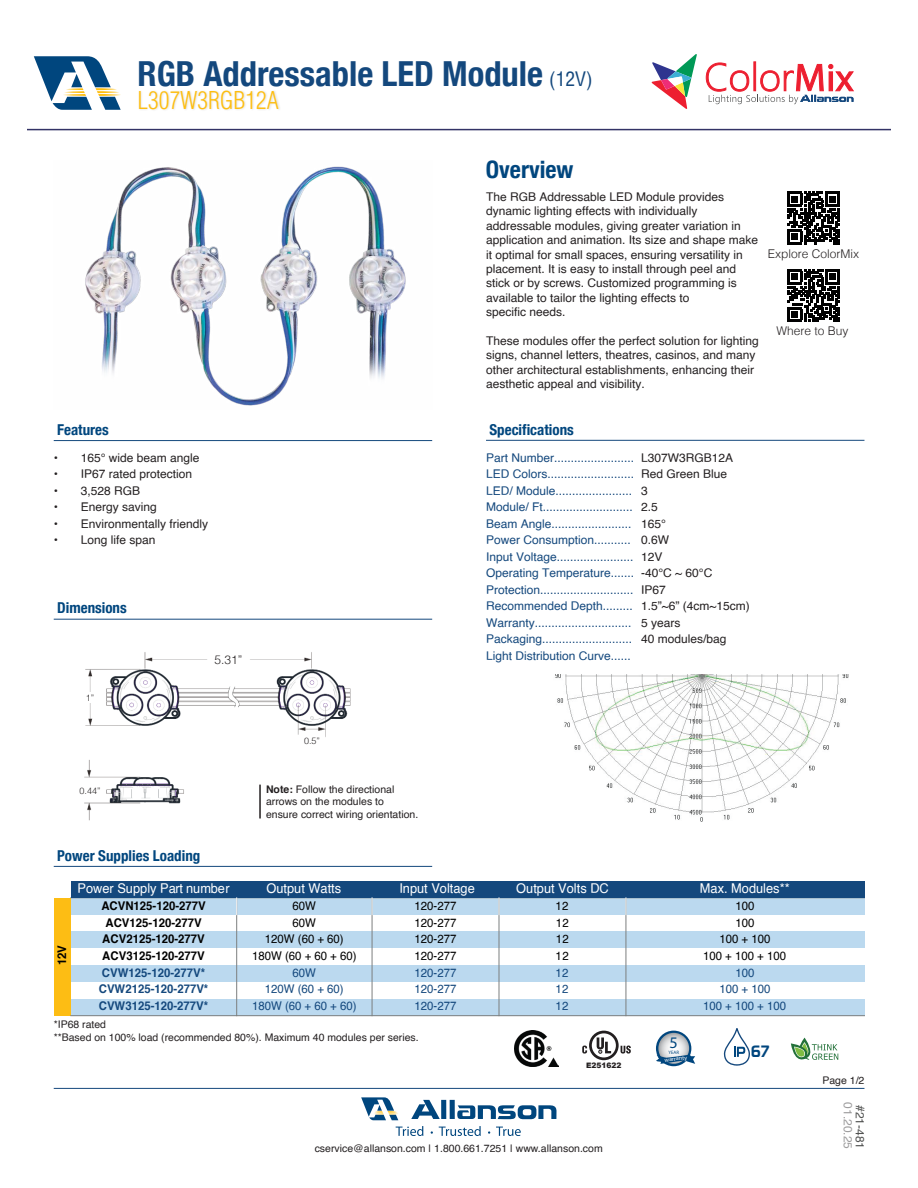
<style>
.page{position:relative;width:918px;height:1188px;background:#fff}
.page>*{position:absolute;margin:0;border:0;box-sizing:border-box;transform-origin:0 0}
.t1{font:700 condensed 34.5px "Helvetica Neue";color:#14487d}
.t2{font:300 condensed 24px "Helvetica";color:#febe10}
.t3{font:700 condensed 24px "Helvetica Neue";color:#00467e}
.t4{font:condensed 19.5px "Helvetica";color:#14487d}
.t5{font:16.2px "Myriad Pro";color:#00467e}
.t6{font:16.05px "Prototype";color:#00467e}
.t7{font:700 condensed 15px "Helvetica Neue";color:#00467e}
.t8{font:13.5px "Helvetica";color:#fff;scale:.95 1}
.t9{font:12px/14.4px "Helvetica";color:#231f20}
.t10{font:12px/16.5px "Helvetica";color:#14487d}
.t11{font:12px "Helvetica";color:#000;scale:.95 1}
.t12{font:12px "Helvetica";color:#14487d;scale:.95 1}
.t13{font:700 12px "Helvetica";color:#000;scale:.95 1}
.t14{font:700 12px "Helvetica";color:#14487d;scale:.95 1}
.t15{font:300 12px "Helvetica";color:#231f20}
.t16{font:12px "Helvetica";color:#9e9d9e}
.t17{font:12px "Helvetica";color:#515251}
.t18{font:10.5px/12.6px "Helvetica";color:#231f20}
.t19{font:300 9px "Helvetica";color:#231f20}
.t20{font:900 7.5px "Arial";color:#231f20}
.t21{font:6px "Myriad Pro";color:#fff}
.t22{font:4.8px "Myriad Pro";color:#00467e}
.s1{font-weight:700}
</style>
<div class="page">
<hr style="left:486px;top:440px;width:378px;height:1px;background:#14487d">
<hr style="left:54px;top:440px;width:378px;height:1px;background:#14487d">
<hr style="left:54px;top:619px;width:378px;height:1px;background:#14487d">
<hr style="left:54px;top:866px;width:378px;height:1px;background:#14487d">
<div style="left:71px;top:898px;width:793px;height:17px;background:#bbd9ef"></div>
<div style="left:71px;top:931px;width:793px;height:17px;background:#bbd9ef"></div>
<div style="left:71px;top:965px;width:793px;height:17px;background:#bbd9ef"></div>
<div style="left:54px;top:898px;width:17px;height:118px;background:#fdbd14"></div>
<div style="left:71px;top:999px;width:793px;height:17px;background:#bbd9ef"></div>
<hr style="left:236px;top:898px;width:1px;height:118px;background:#7c7f7f">
<hr style="left:372px;top:898px;width:1px;height:118px;background:#7c7f7f">
<hr style="left:499px;top:898px;width:1px;height:118px;background:#7c7f7f">
<hr style="left:626px;top:898px;width:1px;height:118px;background:#7c7f7f">
<hr style="left:71px;top:1015px;width:793px;height:1px;background:#7c7f7f">
<hr style="left:71px;top:898px;width:793px;height:1px;background:#7c7f7f">
<div style="left:71px;top:881px;width:793px;height:17px;background:#14487d"></div>
<svg style="left:236px;top:898px;width:1px;height:17px"></svg>
<svg style="left:372px;top:898px;width:1px;height:17px"></svg>
<svg style="left:499px;top:898px;width:1px;height:17px"></svg>
<svg style="left:626px;top:898px;width:1px;height:17px"></svg>
<svg style="left:788px;top:192px;width:52px;height:52px"></svg>
<svg style="left:788px;top:269px;width:52px;height:53px"></svg>
<div style="left:792px;top:311px;width:6px;height:7px;background:#010101"></div>
<svg style="left:656px;top:1031px;width:35px;height:35px"></svg>
<svg style="left:658px;top:1033px;width:31px;height:31px"></svg>
<svg style="left:656px;top:1055px;width:39px;height:9px"></svg>
<svg style="left:724px;top:1028px;width:26px;height:38px"></svg>
<svg style="left:791px;top:1038px;width:47px;height:22px"></svg>
<svg style="left:582px;top:1031px;width:49px;height:29px"></svg>
<img style="left:84px;top:652px;width:267px;height:169px">
<img style="left:555px;top:674px;width:294px;height:148px">
<img style="left:85px;top:166px;width:321px;height:240px">
<div style="left:267px;top:782px;width:87px;height:29px;background:#fff"></div>
<div style="left:212px;top:652px;width:33px;height:15px;background:#fff"></div>
<div style="left:78px;top:692px;width:25px;height:11px;background:#fff"></div>
<div style="left:300px;top:736px;width:24px;height:10px;background:#fff"></div>
<div style="left:78px;top:785px;width:25px;height:10px;background:#fff"></div>
<hr style="left:259px;top:785px;width:2px;height:33px;background:#231f20">
<img style="left:139px;top:91px;width:141px;height:19px">
<svg style="left:651px;top:54px;width:46px;height:55px"></svg>
<hr style="left:754px;top:62px;width:2px;height:29px;background:#ed1f30">
<svg style="left:706px;top:63px;width:148px;height:41px"></svg>
<hr style="left:54px;top:1088px;width:810px;height:1px;background:#14487d">
<hr style="left:27px;top:129px;width:864px;height:1px;background:#336">
<svg style="left:34px;top:56px;width:87px;height:54px"></svg>
<svg style="left:396px;top:1126px;width:27px;height:10px"></svg>
<svg style="left:439px;top:1126px;width:42px;height:10px"></svg>
<svg style="left:496px;top:1127px;width:25px;height:9px"></svg>
<div style="left:441px;top:1100px;width:5px;height:19px;background:#00467e"></div>
<div style="left:450px;top:1100px;width:5px;height:19px;background:#00467e"></div>
<svg style="left:457px;top:1105px;width:100px;height:14px"></svg>
<svg style="left:411px;top:1100px;width:29px;height:19px"></svg>
<svg style="left:361px;top:1097px;width:38px;height:23px"></svg>
<img style="left:515px;top:1030px;width:43px;height:36px">
<h1 class="t1" style="left:138px;top:53px;width:407px">RGB Addressable LED Module</h1>
<h2 class="t2" style="left:138px;top:85px;width:143px">L307W3RGB12A</h2>
<h3 class="t4" style="left:549px;top:66px;width:45px">(12V)</h3>
<h2 class="t3" style="left:486px;top:155px;width:89px">Overview</h2>
<p class="t9" style="left:486px;top:190px;width:274px">The RGB Addressable LED Module provides dynamic lighting effects with individually addressable modules, giving greater variation in application and animation. Its size and shape make it optimal for small spaces, ensuring versatility in placement. It is easy to install through peel and stick or by screws. Customized programming is available to tailor the lighting effects to<br>specific needs.</p>
<p class="t9" style="left:486px;top:334px;width:274px">These modules offer the perfect solution for lighting signs, channel letters, theatres, casinos, and many other architectural establishments, enhancing their aesthetic appeal and visibility.</p>
<p class="t15" style="left:768px;top:246px;width:93px">Explore ColorMix</p>
<p class="t15" style="left:777px;top:324px;width:74px">Where to Buy</p>
<p class="t7" style="left:57px;top:420px;width:53px">Features</p>
<p class="t7" style="left:489px;top:420px;width:86px">Specifications</p>
<p class="t9" style="left:54px;top:451px;width:147px">• 165° wide beam angle</p>
<p class="t9" style="left:54px;top:467px;width:140px">• IP67 rated protection</p>
<p class="t9" style="left:54px;top:484px;width:88px">• 3,528 RGB</p>
<p class="t9" style="left:54px;top:500px;width:105px">• Energy saving</p>
<p class="t9" style="left:54px;top:517px;width:156px">• Environmentally friendly</p>
<p class="t9" style="left:54px;top:533px;width:103px">• Long life span</p>
<p class="t7" style="left:57px;top:599px;width:71px">Dimensions</p>
<p class="t15" style="left:214px;top:652px;width:30px">5.31”</p>
<p class="t10" style="left:486px;top:449px;width:150px">Part Number........................<br>LED Colors..........................<br>LED/ Module.......................<br>Module/ Ft...........................<br>Beam Angle........................<br>Power Consumption...........<br>Input Voltage.......................<br>Operating Temperature.......<br>Protection............................<br>Recommended Depth.........<br>Warranty.............................<br>Packaging...........................<br>Light Distribution Curve......</p>
<p class="t9" style="left:641px;top:449px;width:110px;line-height:16.5px">L307W3RGB12A<br>Red Green Blue<br>3<br>2.5<br>165°<br>0.6W<br>12V<br>-40°C ~ 60°C<br>IP67<br>1.5”~6” (4cm~15cm)<br>5 years<br>40 modules/bag</p>
<p class="t19" style="left:86px;top:692px;width:10px">1”</p>
<p class="t19" style="left:304px;top:735px;width:18px">0.5”</p>
<p class="t19" style="left:80px;top:785px;width:23px">0.44”</p>
<p class="t18" style="left:266px;top:783px;width:154px"><span class="s1">Note:</span> Follow the directional arrows on the modules to ensure correct wiring orientation.</p>
<p class="t7" style="left:57px;top:846px;width:145px">Power Supplies Loading</p>
<p class="t8" style="left:78px;top:878px;width:162px">Power Supply Part number</p>
<p class="t8" style="left:266px;top:878px;width:80px">Output Watts</p>
<p class="t8" style="left:399px;top:878px;width:81px">Input Voltage</p>
<p class="t8" style="left:516px;top:878px;width:99px">Output Volts DC</p>
<p class="t8" style="left:700px;top:878px;width:96px">Max. Modules**</p>
<p class="t13" style="left:52px;top:965px;width:23px;rotate:-90deg">12V</p>
<p class="t13" style="left:101px;top:896px;width:111px">ACVN125-120-277V</p>
<p class="t11" style="left:293px;top:897px;width:26px">60W</p>
<p class="t11" style="left:415px;top:897px;width:45px">120-277</p>
<p class="t11" style="left:556px;top:897px;width:15px">12</p>
<p class="t11" style="left:735px;top:897px;width:22px">100</p>
<p class="t13" style="left:105px;top:913px;width:103px">ACV125-120-277V</p>
<p class="t11" style="left:293px;top:914px;width:26px">60W</p>
<p class="t11" style="left:415px;top:914px;width:45px">120-277</p>
<p class="t11" style="left:556px;top:914px;width:15px">12</p>
<p class="t11" style="left:735px;top:914px;width:22px">100</p>
<p class="t13" style="left:102px;top:929px;width:109px">ACV2125-120-277V</p>
<p class="t11" style="left:265px;top:930px;width:84px">120W (60 + 60)</p>
<p class="t11" style="left:415px;top:930px;width:45px">120-277</p>
<p class="t11" style="left:556px;top:930px;width:15px">12</p>
<p class="t11" style="left:719px;top:930px;width:55px">100 + 100</p>
<p class="t13" style="left:102px;top:946px;width:109px">ACV3125-120-277V</p>
<p class="t11" style="left:252px;top:947px;width:111px">180W (60 + 60 + 60)</p>
<p class="t11" style="left:415px;top:947px;width:45px">120-277</p>
<p class="t11" style="left:556px;top:947px;width:15px">12</p>
<p class="t11" style="left:703px;top:947px;width:89px">100 + 100 + 100</p>
<p class="t14" style="left:102px;top:963px;width:110px">CVW125-120-277V*</p>
<p class="t12" style="left:293px;top:964px;width:26px">60W</p>
<p class="t12" style="left:415px;top:964px;width:45px">120-277</p>
<p class="t12" style="left:556px;top:964px;width:15px">12</p>
<p class="t12" style="left:735px;top:964px;width:22px">100</p>
<p class="t14" style="left:99px;top:979px;width:117px">CVW2125-120-277V*</p>
<p class="t12" style="left:265px;top:980px;width:84px">120W (60 + 60)</p>
<p class="t12" style="left:415px;top:980px;width:45px">120-277</p>
<p class="t12" style="left:556px;top:980px;width:15px">12</p>
<p class="t12" style="left:719px;top:980px;width:55px">100 + 100</p>
<p class="t14" style="left:99px;top:996px;width:117px">CVW3125-120-277V*</p>
<p class="t12" style="left:252px;top:997px;width:111px">180W (60 + 60 + 60)</p>
<p class="t12" style="left:415px;top:997px;width:45px">120-277</p>
<p class="t12" style="left:556px;top:997px;width:15px">12</p>
<p class="t12" style="left:703px;top:997px;width:89px">100 + 100 + 100</p>
<p class="t18" style="left:54px;top:1019px;width:366px">*IP68 rated<br>**Based on 100% load (recommended 80%). Maximum 40 modules per series.</p>
<p class="t20" style="left:586px;top:1060px;width:37px">E251622</p>
<p class="t18" style="left:315px;top:1143px;width:290px">cservice@allanson.com | 1.800.661.7251 | www.allanson.com</p>
<h3 class="t5" style="left:670px;top:1032px;width:10px">5</h3>
<p class="t22" style="left:668px;top:1049px;width:12px">YEAR</p>
<p class="t21" style="left:664px;top:1056px;width:24px;rotate:-6deg">warranty</p>
<h3 class="t6" style="left:751px;top:1042px;width:20px">67</h3>
<p class="t18" style="left:822px;top:1074px;width:44px">Page 1/2</p>
<p class="t16" style="left:857px;top:1102px;width:48px;rotate:90deg">01.20.25</p>
<p class="t17" style="left:869px;top:1105px;width:46px;rotate:90deg">#21-481</p>
</div>
